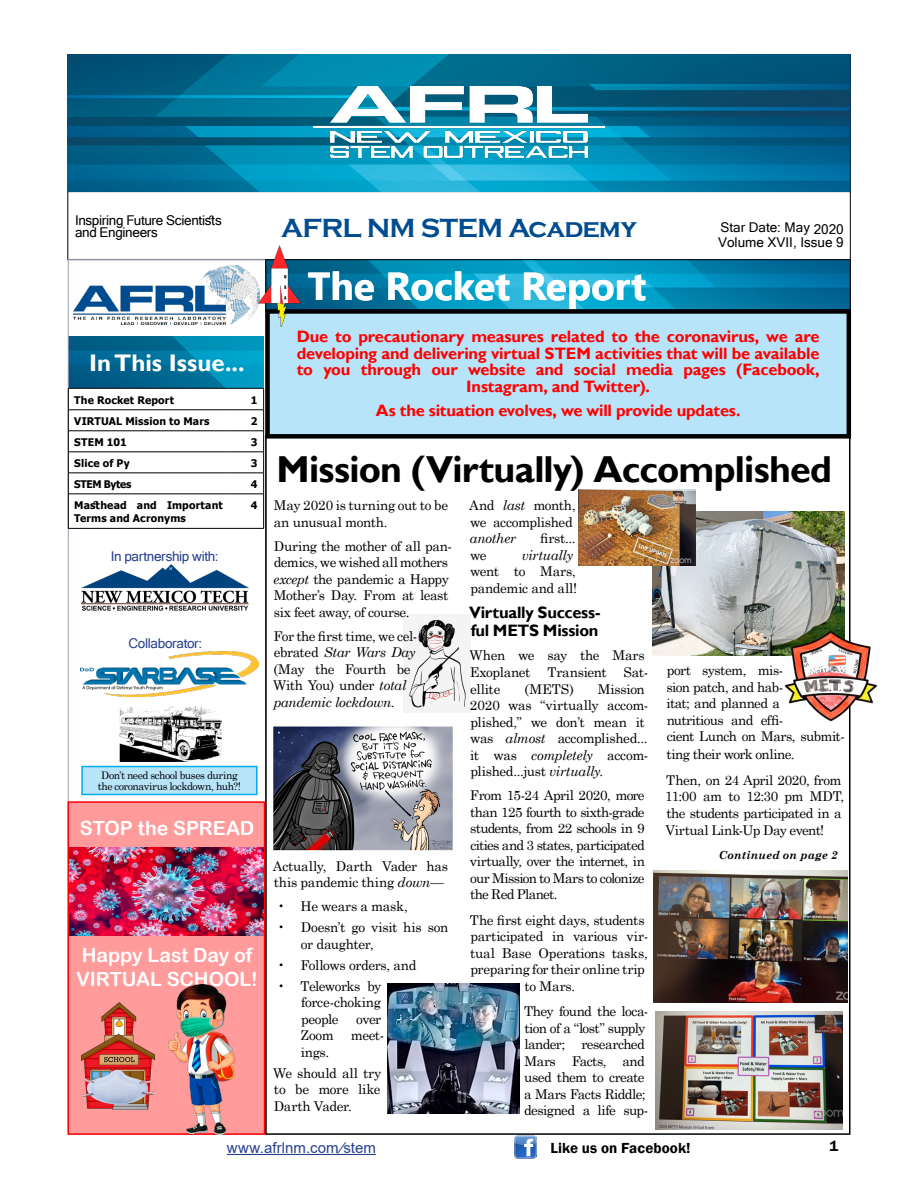
<style>
.page{position:relative;width:918px;height:1188px;background:#fff}
.page>*{position:absolute;margin:0;border:0;box-sizing:border-box;transform-origin:0 0}
.t1{font:700 39px "Ebrima";letter-spacing:-.005em;color:#fff}
.t2{font:700 37.5px "Gill Sans";letter-spacing:-.02em;color:#000}
.t3{font:700 27px "Copperplate Gothic";letter-spacing:-.03em;color:#004c90}
.t4{font:700 24px "Gill Sans";color:#fff}
.t5{font:19.5px/24px "Arial Rounded MT Bold";letter-spacing:-.005em;color:#fff}
.t6{font:700 16.5px/16.5px "Gill Sans";letter-spacing:-.015em;color:#f00;text-align:center}
.t7{font:700 16.5px/18px "Gill Sans";letter-spacing:-.015em;color:#000}
.t8{font:15px "Arial";letter-spacing:.005em;color:#25408f}
.t9{font:600 15px "Franklin Gothic";letter-spacing:.005em;color:#000}
.t10{font:13.5px/16.5px "Century Schoolbook";letter-spacing:-.03em;color:#000}
.t11{font:13.5px/12px "Microsoft Sans Serif";letter-spacing:-.015em;color:#000}
.t12{font:13.5px "Microsoft Sans Serif";letter-spacing:-.025em;color:#25408f}
.t13{font:italic 13.5px "Century Schoolbook";letter-spacing:-.025em;color:#000}
.t14{font:italic 700 11.1px "Century Schoolbook";letter-spacing:.015em;color:#000}
.t15{font:700 10.5px/13.5px "Tahoma";letter-spacing:.015em;color:#000}
.t16{font:10.5px/10.5px "Century Schoolbook";letter-spacing:-.04em;color:#000;text-align:center}
.t17{font:700 10.5px "Tahoma";letter-spacing:-.03em;color:#000}
.s1{font-style:italic}
</style>
<div class="page">
<hr style="left:227px;top:1154px;width:149px;height:1px;background:#25408f">
<img style="left:514px;top:1136px;width:22px;height:23px">
<img style="left:70px;top:337px;width:193px;height:51px">
<img style="left:300px;top:261px;width:548px;height:48px">
<img style="left:403px;top:615px;width:67px;height:98px">
<img style="left:73px;top:265px;width:186px;height:60px">
<img style="left:68px;top:54px;width:782px;height:137px">
<img style="left:313px;top:86px;width:292px;height:73px">
<hr style="left:68px;top:431px;width:161px;height:1px;background:#000">
<hr style="left:229px;top:431px;width:35px;height:1px;background:#000">
<hr style="left:68px;top:452px;width:161px;height:1px;background:#000">
<hr style="left:229px;top:452px;width:35px;height:1px;background:#000">
<hr style="left:68px;top:473px;width:161px;height:1px;background:#000">
<hr style="left:229px;top:473px;width:35px;height:1px;background:#000">
<hr style="left:68px;top:494px;width:161px;height:1px;background:#000">
<hr style="left:68px;top:494px;width:1px;height:34px;background:#000">
<hr style="left:229px;top:494px;width:35px;height:1px;background:#000">
<hr style="left:263px;top:494px;width:1px;height:34px;background:#000">
<hr style="left:68px;top:528px;width:161px;height:1px;background:#000">
<hr style="left:229px;top:528px;width:35px;height:1px;background:#000">
<hr style="left:68px;top:388px;width:161px;height:1px;background:#000">
<svg style="left:68px;top:389px;width:1px;height:105px"></svg>
<hr style="left:229px;top:388px;width:35px;height:1px;background:#000">
<svg style="left:263px;top:389px;width:1px;height:105px"></svg>
<hr style="left:68px;top:410px;width:161px;height:1px;background:#000">
<hr style="left:229px;top:410px;width:35px;height:1px;background:#000">
<img style="left:82px;top:564px;width:167px;height:47px">
<div style="left:266px;top:259px;width:584px;height:52px;border:1px solid #000"></div>
<div style="left:268px;top:311px;width:581px;height:125px;background:#b8e4fa"></div>
<div style="left:265px;top:309px;width:586px;height:130px;border:4px solid #000"></div>
<div style="left:68px;top:801px;width:197px;height:334px;background:#ff9b9b;border:2px solid #f00"></div>
<img style="left:70px;top:847px;width:193px;height:89px">
<img style="left:119px;top:707px;width:103px;height:54px">
<div style="left:82px;top:767px;width:175px;height:28px;background:#b8e4fa"></div>
<div style="left:81px;top:766px;width:177px;height:29px;border:2px solid #00aeef"></div>
<img style="left:80px;top:651px;width:178px;height:46px">
<img style="left:82px;top:1002px;width:72px;height:108px">
<img style="left:169px;top:984px;width:66px;height:151px">
<img style="left:273px;top:726px;width:180px;height:125px">
<img style="left:387px;top:983px;width:133px;height:131px">
<img style="left:652px;top:511px;width:193px;height:145px">
<img style="left:578px;top:490px;width:118px;height:75px">
<img style="left:785px;top:631px;width:92px;height:91px">
<img style="left:653px;top:871px;width:194px;height:131px">
<img style="left:259px;top:246px;width:41px;height:80px">
<img style="left:656px;top:1012px;width:186px;height:118px">
<p class="t11" style="left:75px;top:214px;width:148px">Inspiring Future Scientists and Engineers</p>
<h3 class="t4" style="left:89px;top:348px;width:157px">In This Issue...</h3>
<p class="t15" style="left:74px;top:394px;width:102px">The Rocket Report</p>
<p class="t15" style="left:251px;top:394px;width:8px">1</p>
<p class="t15" style="left:74px;top:415px;width:137px">VIRTUAL Mission to Mars</p>
<p class="t15" style="left:251px;top:415px;width:8px">2</p>
<p class="t15" style="left:74px;top:436px;width:54px">STEM 101</p>
<p class="t15" style="left:251px;top:436px;width:8px">3</p>
<p class="t15" style="left:74px;top:457px;width:57px">Slice of Py</p>
<p class="t15" style="left:251px;top:457px;width:8px">3</p>
<p class="t17" style="left:74px;top:477px;width:59px">STEM Bytes</p>
<p class="t15" style="left:251px;top:478px;width:8px">4</p>
<p class="t15" style="left:74px;top:499px;width:150px">Masthead and Important<br>Terms and Acronyms</p>
<p class="t15" style="left:251px;top:499px;width:8px">4</p>
<p class="t12" style="left:111px;top:548px;width:109px">In partnership with:</p>
<p class="t12" style="left:128px;top:635px;width:75px">Collaborator:</p>
<p class="t16" style="left:98px;top:769px;width:144px">Don’t need school buses during the coronavirus lockdown, huh?!</p>
<h3 class="t5" style="left:80px;top:815px;width:176px">STOP the SPREAD</h3>
<h3 class="t5" style="left:77px;top:943px;width:183px">Happy Last Day of<br>VIRTUAL SCHOOL!</h3>
<h3 class="t3" style="left:281px;top:213px;width:357px">AFRL NM STEM Academy</h3>
<h1 class="t1" style="left:308px;top:256px;width:340px">The Rocket Report</h1>
<p class="t11" style="left:720px;top:221px;width:125px">Star Date: May 2020</p>
<p class="t11" style="left:718px;top:236px;width:127px">Volume XVII, Issue 9</p>
<p class="t6" style="left:297px;top:329px;width:524px">Due to precautionary measures related to the coronavirus, we are developing and delivering virtual STEM activities that will be available to you through our website and social media pages (Facebook, Instagram, and Twitter).</p>
<p class="t6" style="left:376px;top:402px;width:366px">As the situation evolves, we will provide updates.</p>
<h2 class="t2" style="left:277px;top:447px;width:557px">Mission (Virtually) Accomplished</h2>
<p class="t10" style="left:274px;top:496px;width:176px">May 2020 is turning out to be an unusual month.</p>
<p class="t10" style="left:274px;top:537px;width:180px">During the mother of all pan&shy;demics, we wished all mothers <span class="s1">except</span> the pandemic a Happy<br>Mother’s Day. From at least six feet away, of course.</p>
<p class="t10" style="left:273px;top:627px;width:146px">For the first time, we cel&shy;ebrated <span class="s1">Star Wars Day </span>(May the Fourth be<br>With You) under <span class="s1">total pandemic lockdown</span>.</p>
<p class="t10" style="left:273px;top:856px;width:177px">Actually, Darth Vader has this pandemic thing <span class="s1">down</span>—</p>
<p class="t10" style="left:277px;top:897px;width:132px">• He wears a mask,</p>
<p class="t10" style="left:301px;top:918px;width:149px;text-indent:-24px">• Doesn’t go visit his son or daughter,</p>
<p class="t10" style="left:277px;top:955px;width:141px">• Follows orders, and</p>
<p class="t10" style="left:301px;top:976px;width:82px;text-align:justify;text-indent:-24px">• Teleworks by force-choking people</p>
<p class="t10" style="left:356px;top:1009px;width:27px">over</p>
<p class="t10" style="left:301px;top:1026px;width:34px">Zoom</p>
<p class="t10" style="left:351px;top:1026px;width:35px">meet-</p>
<p class="t10" style="left:273px;top:1040px;width:110px;line-height:21px;text-indent:28px">ings.<br>We should all try</p>
<p class="t10" style="left:274px;top:1080px;width:108px">to be more like<br>Darth Vader.</p>
<p class="t10" style="left:469px;top:496px;width:108px">And <span class="s1">last</span> month, we accomplished</p>
<p class="t13" style="left:470px;top:528px;width:48px">another</p>
<p class="t10" style="left:540px;top:529px;width:37px">first...</p>
<p class="t10" style="left:470px;top:546px;width:18px">we</p>
<p class="t13" style="left:522px;top:545px;width:53px">virtually</p>
<p class="t10" style="left:470px;top:562px;width:109px">went to Mars, pandemic and all!</p>
<p class="t7" style="left:469px;top:604px;width:133px">Virtually Success&shy;ful METS Mission</p>
<p class="t10" style="left:469px;top:646px;width:177px">When we say the Mars<br>Exoplanet</p>
<p class="t10" style="left:547px;top:663px;width:61px">Transient</p>
<p class="t10" style="left:624px;top:663px;width:26px">Sat-</p>
<p class="t10" style="left:470px;top:679px;width:32px">ellite</p>
<p class="t10" style="left:524px;top:679px;width:51px">(METS)</p>
<p class="t10" style="left:470px;top:679px;width:180px;text-indent:128px">Mission<br>2020 was “virtually accom&shy;plished,” we don’t mean it was <span class="s1">almost</span> accomplished... it was <span class="s1">completely</span> accom&shy;plished...just <span class="s1">virtually</span>.</p>
<p class="t10" style="left:470px;top:786px;width:177px;text-align:justify">From 15-24 April 2020, more than 125 fourth to sixth-grade students, from 22 schools in 9 cities and 3 states, participated virtually, over the internet, in our Mission to Mars to colonize the Red Planet.</p>
<p class="t10" style="left:470px;top:910px;width:176px">The first eight days, students</p>
<p class="t10" style="left:470px;top:927px;width:179px">participated in various vir-</p>
<p class="t10" style="left:470px;top:943px;width:179px">tual Base Operations tasks,</p>
<p class="t10" style="left:470px;top:960px;width:176px">preparing for their online trip</p>
<p class="t10" style="left:524px;top:976px;width:52px">to Mars.</p>
<p class="t10" style="left:524px;top:1002px;width:126px">They found the loca&shy;tion of a “lost” supply lander; researched<br>Mars Facts, and used them to create a Mars Facts Riddle; designed a life sup-</p>
<p class="t10" style="left:667px;top:661px;width:180px">port system, mis-<br>sion patch, and hab-<br>itat; and planned a<br>nutritious and effi-<br>cient Lunch on Mars, submit-</p>
<p class="t10" style="left:666px;top:741px;width:177px;line-height:25.5px">ting their work online.<br>Then, on 24 April 2020, from</p>
<p class="t10" style="left:665px;top:787px;width:181px">11:00 am to 12:30 pm MDT, the students participated in a<br>Virtual Link-Up Day event!</p>
<p class="t14" style="left:719px;top:847px;width:120px">Continued on page 2</p>
<p class="t8" style="left:227px;top:1137px;width:151px">www.afrlnm.com /stem</p>
<p class="t9" style="left:550px;top:1139px;width:142px">Like us on Facebook!</p>
<p class="t9" style="left:830px;top:1137px;width:10px">1</p>
</div>
